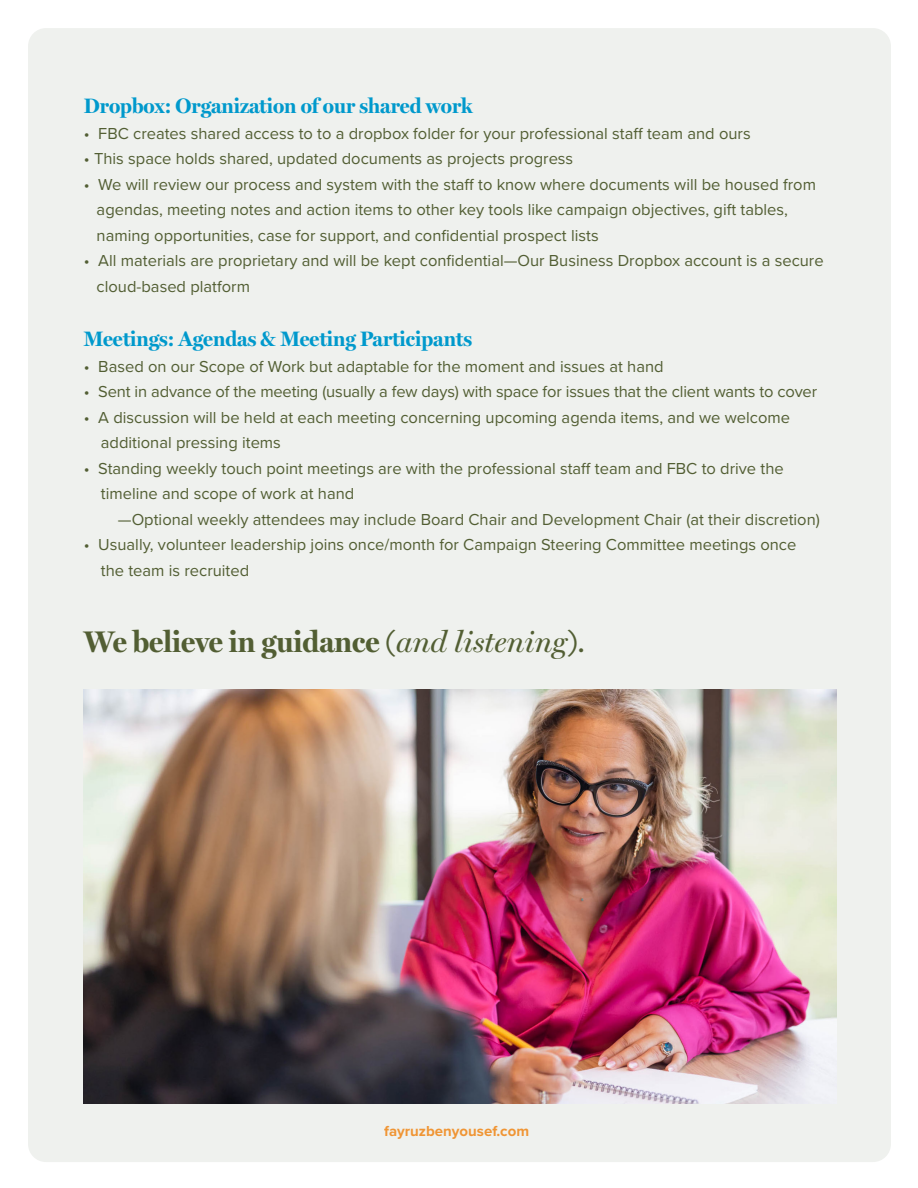
<style>
.page{position:relative;width:918px;height:1188px;background:#fff}
.page>*{position:absolute;margin:0;border:0;box-sizing:border-box;transform-origin:0 0}
.t1{font:700 30px "Miller Display";color:#525e33}
.t2{font:700 21px "Miller Display";color:#09c}
.t3{font:16.5px "Proxima Nova";color:#525e33}
.t4{font:700 15px "Proxima Nova";color:#ff9e38}
.s1{font-weight:400;font-style:italic}
.s2{font-weight:400}
</style>
<div class="page">
<div style="left:28px;top:28px;width:863px;height:1134px;background:#eff1ee;border-radius:18px"></div>
<img style="left:84px;top:689px;width:753px;height:415px">
<p class="t2" style="left:84px;top:94px;width:390px">Dropbox: Organization of our shared work</p>
<p class="t3" style="left:84px;top:121px;width:668px">• FBC creates shared access to to a dropbox folder for your professional staff team and ours</p>
<p class="t3" style="left:84px;top:146px;width:491px">• This space holds shared, updated documents as projects progress</p>
<p class="t3" style="left:84px;top:172px;width:734px">• We will review our process and system with the staff to know where documents will be housed from</p>
<p class="t3" style="left:97px;top:197px;width:693px">agendas, meeting notes and action items to other key tools like campaign objectives, gift tables,</p>
<p class="t3" style="left:97px;top:223px;width:504px">naming opportunities, case for support, and confidential prospect lists</p>
<p class="t3" style="left:84px;top:248px;width:741px">• All materials are proprietary and will be kept confidential—Our Business Dropbox account is a secure</p>
<p class="t3" style="left:97px;top:274px;width:155px">cloud-based platform</p>
<p class="t2" style="left:84px;top:327px;width:390px">Meetings: Agendas &amp; Meeting Participants</p>
<p class="t3" style="left:84px;top:354px;width:581px">• Based on our Scope of Work but adaptable for the moment and issues at hand</p>
<p class="t3" style="left:84px;top:379px;width:735px">• Sent in advance of the meeting (usually a few days) with space for issues that the client wants to cover</p>
<p class="t3" style="left:84px;top:405px;width:708px">• A discussion will be held at each meeting concerning upcoming agenda items, and we welcome</p>
<p class="t3" style="left:101px;top:430px;width:182px">additional pressing items</p>
<p class="t3" style="left:84px;top:456px;width:701px">• Standing weekly touch point meetings are with the professional staff team and FBC to drive the</p>
<p class="t3" style="left:101px;top:481px;width:255px">timeline and scope of work at hand</p>
<p class="t3" style="left:118px;top:507px;width:703px">—Optional weekly attendees may include Board Chair and Development Chair (at their discretion)</p>
<p class="t3" style="left:84px;top:532px;width:714px">• Usually, volunteer leadership joins once/month for Campaign Steering Committee meetings once</p>
<p class="t3" style="left:101px;top:558px;width:150px">the team is recruited</p>
<p class="t1" style="left:84px;top:625px;width:503px">We believe in guidance (<span class="s1">and listening</span>)<span class="s2">.</span></p>
<p class="t4" style="left:384px;top:1120px;width:147px">fayruzbenyousef.com</p>
</div>
